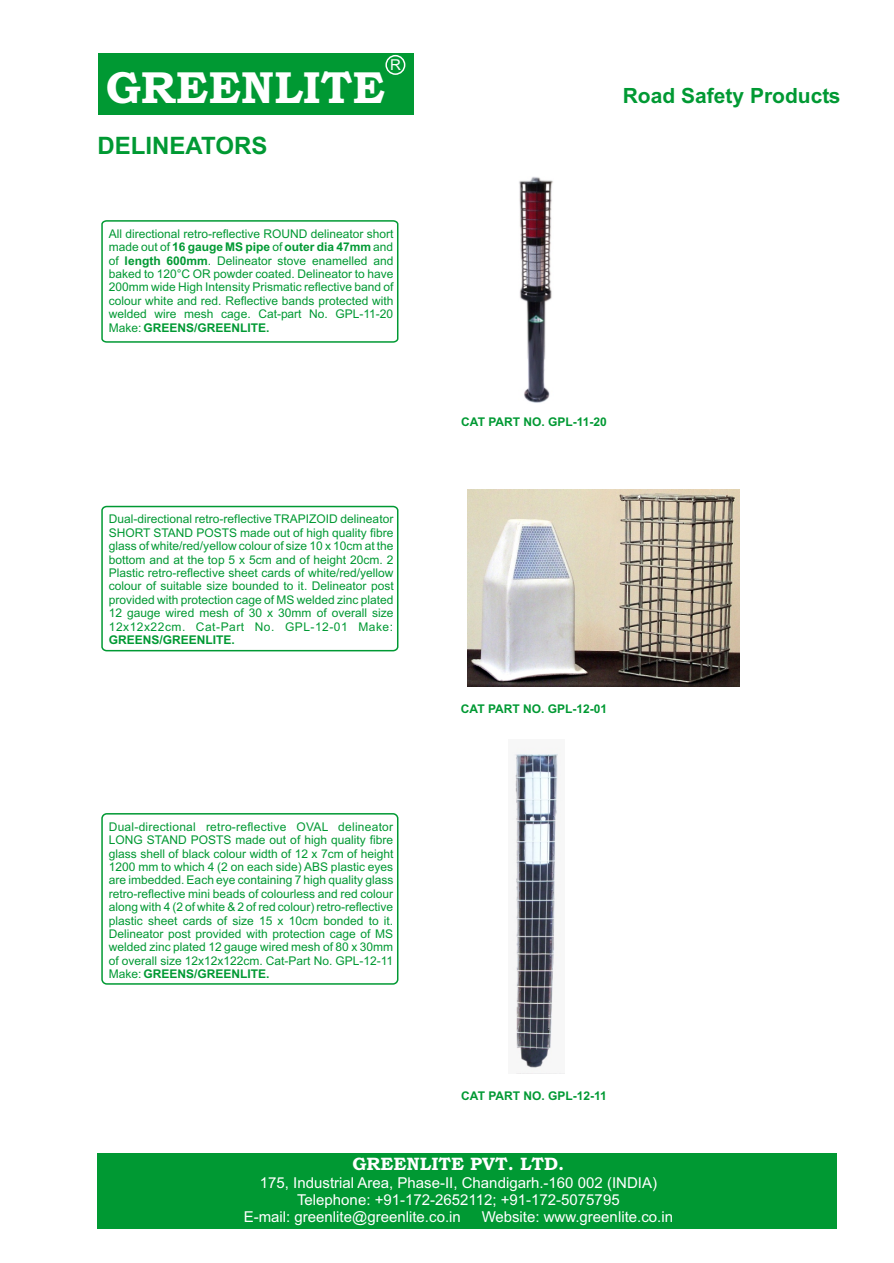
<style>
.page{position:relative;width:894px;height:1263px;background:#fff}
.page>*{position:absolute;margin:0;border:0;box-sizing:border-box;transform-origin:0 0}
.t1{font:45px "Bookman Old Style";color:#fff}
.t2{font:700 24px "Arial";color:#093}
.t3{font:700 21px "Arial";color:#093}
.t4{font:18px "Bookman Old Style";color:#fff}
.t5{font:15px "Arial";color:#fff}
.t6{font:12px/13.4px "Arial";color:#093;text-align:justify}
.t7{font:700 12px "Arial";color:#093}
.s1{font-weight:700}
</style>
<div class="page">
<div style="left:98px;top:53px;width:315px;height:61px;background:#093"></div>
<div style="left:385px;top:55px;width:20px;height:20px;border:2px solid #fff;border-radius:50%"></div>
<div style="left:97px;top:1153px;width:740px;height:75px;background:#093"></div>
<img style="left:519px;top:177px;width:34px;height:226px">
<svg style="left:101px;top:220px;width:298px;height:123px"></svg>
<img style="left:468px;top:489px;width:272px;height:197px">
<svg style="left:101px;top:505px;width:298px;height:147px"></svg>
<img style="left:514px;top:752px;width:46px;height:317px">
<div style="left:101px;top:813px;width:297px;height:172px;border:2px solid #093;border-radius:5px"></div>
<p class="t5" style="left:390px;top:59px;width:12px">R</p>
<h1 class="t1" style="left:106px;top:71px;width:281px">GREENLITE</h1>
<h2 class="t2" style="left:98px;top:137px;width:171px">DELINEATORS</h2>
<p class="t6" style="left:109px;top:228px;width:286px">All directional retro-reflective ROUND delineator short made out of <span class="s1">16 gauge MS pipe</span> of <span class="s1">outer dia 47mm</span> and of <span class="s1">length 600mm</span>. Delineator stove enamelled and baked to 120°C OR powder coated. Delineator to have 200mm wide High Intensity Prismatic reflective band of colour white and red. Reflective bands protected with welded wire mesh cage. Cat-part No. GPL-11-20<br>Make: <span class="s1">GREENS/GREENLITE.</span></p>
<p class="t6" style="left:109px;top:514px;width:286px">Dual-directional retro-reflective TRAPIZOID delineator SHORT STAND POSTS made out of high quality fibre glass of white/red/yellow colour of size 10 x 10cm at the bottom and at the top 5 x 5cm and of height 20cm. 2<br>Plastic retro-reflective sheet cards of white/red/yellow colour of suitable size bounded to it. Delineator post provided with protection cage of MS welded zinc plated 12 gauge wired mesh of 30 x 30mm of overall size 12x12x22cm. Cat-Part No. GPL-12-01 Make:</p>
<p class="t7" style="left:109px;top:635px;width:128px">GREENS/GREENLITE.</p>
<p class="t6" style="left:109px;top:821px;width:286px">Dual-directional retro-reflective OVAL delineator LONG STAND POSTS made out of high quality fibre glass shell of black colour width of 12 x 7cm of height 1200 mm to which 4 (2 on each side) ABS plastic eyes are imbedded. Each eye containing 7 high quality glass retro-reflective mini beads of colourless and red colour along with 4 (2 of white &amp; 2 of red colour) retro-reflective plastic sheet cards of size 15 x 10cm bonded to it.<br>Delineator post provided with protection cage of MS welded zinc plated 12 gauge wired mesh of 80 x 30mm of overall size 12x12x122cm. Cat-Part No. GPL-12-11<br>Make: <span class="s1">GREENS/GREENLITE.</span></p>
<h3 class="t3" style="left:623px;top:87px;width:219px">Road Safety Products</h3>
<p class="t7" style="left:461px;top:417px;width:147px">CAT PART NO. GPL-11-20</p>
<p class="t7" style="left:461px;top:704px;width:148px">CAT PART NO. GPL-12-01</p>
<p class="t7" style="left:461px;top:1091px;width:147px">CAT PART NO. GPL-12-11</p>
<h3 class="t4" style="left:352px;top:1157px;width:213px">GREENLITE PVT. LTD.</h3>
<p class="t5" style="left:260px;top:1177px;width:399px">175, Industrial Area, Phase-II, Chandigarh.-160 002 (INDIA)</p>
<p class="t5" style="left:297px;top:1194px;width:324px">Telephone: +91-172-2652112; +91-172-5075795</p>
<p class="t5" style="left:244px;top:1211px;width:219px">E-mail: greenlite@greenlite.co.in</p>
<p class="t5" style="left:482px;top:1211px;width:193px">Website: www.greenlite.co.in</p>
</div>
